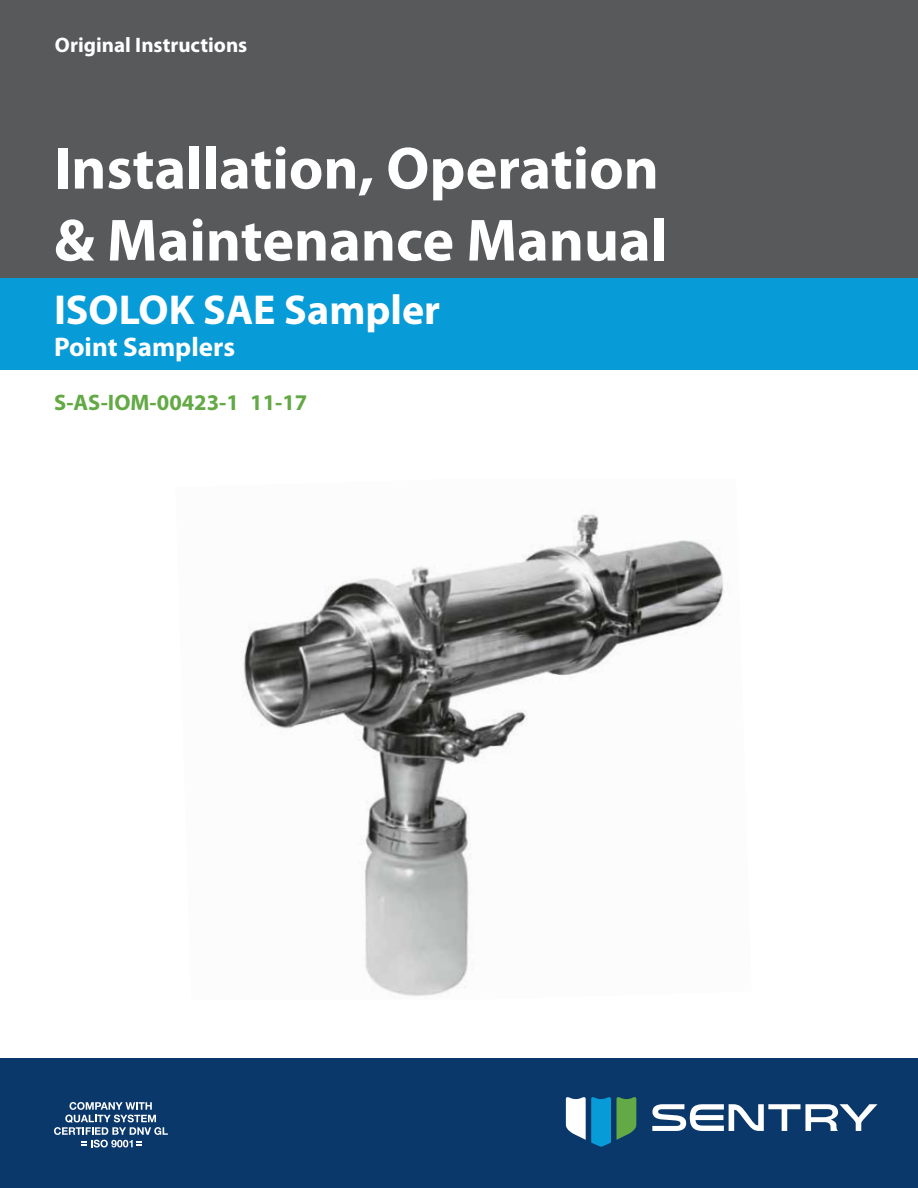
<style>
.page{position:relative;width:918px;height:1188px;background:#fff}
.page>*{position:absolute;margin:0;border:0;box-sizing:border-box;transform-origin:0 0}
.t1{font:700 60px/72px "Myriad Pro";color:#fff}
.t2{font:700 42px "Myriad Pro";color:#fff}
.t3{font:700 27px "Myriad Pro";color:#fff}
.t4{font:700 22.5px "Myriad Pro";color:#63a945}
.t5{font:700 21px "Myriad Pro";color:#fff}
</style>
<div class="page">
<div style="left:0;top:1058px;width:918px;height:130px;background:#0b386a"></div>
<div style="left:0;top:0;width:918px;height:281px;background:#58595b"></div>
<svg style="left:617px;top:1097px;width:19px;height:43px"></svg>
<svg style="left:566px;top:1097px;width:45px;height:50px"></svg>
<svg style="left:652px;top:1104px;width:225px;height:27px"></svg>
<svg style="left:54px;top:1102px;width:114px;height:46px"></svg>
<div style="left:0;top:278px;width:918px;height:67px;background:#079bd7"></div>
<div style="left:0;top:322px;width:918px;height:48px;background:#079bd7"></div>
<img style="left:243px;top:514px;width:481px;height:482px">
<p class="t5" style="left:55px;top:31px;width:194px">Original Instructions</p>
<p class="t1" style="left:54px;top:130px;width:615px">Installation, Operation &amp; Maintenance Manual</p>
<p class="t2" style="left:54px;top:282px;width:388px">ISOLOK SAE Sampler</p>
<p class="t3" style="left:54px;top:329px;width:183px">Point Samplers</p>
<p class="t4" style="left:54px;top:388px;width:255px">S-AS-IOM-00423-1 11-17</p>
</div>
